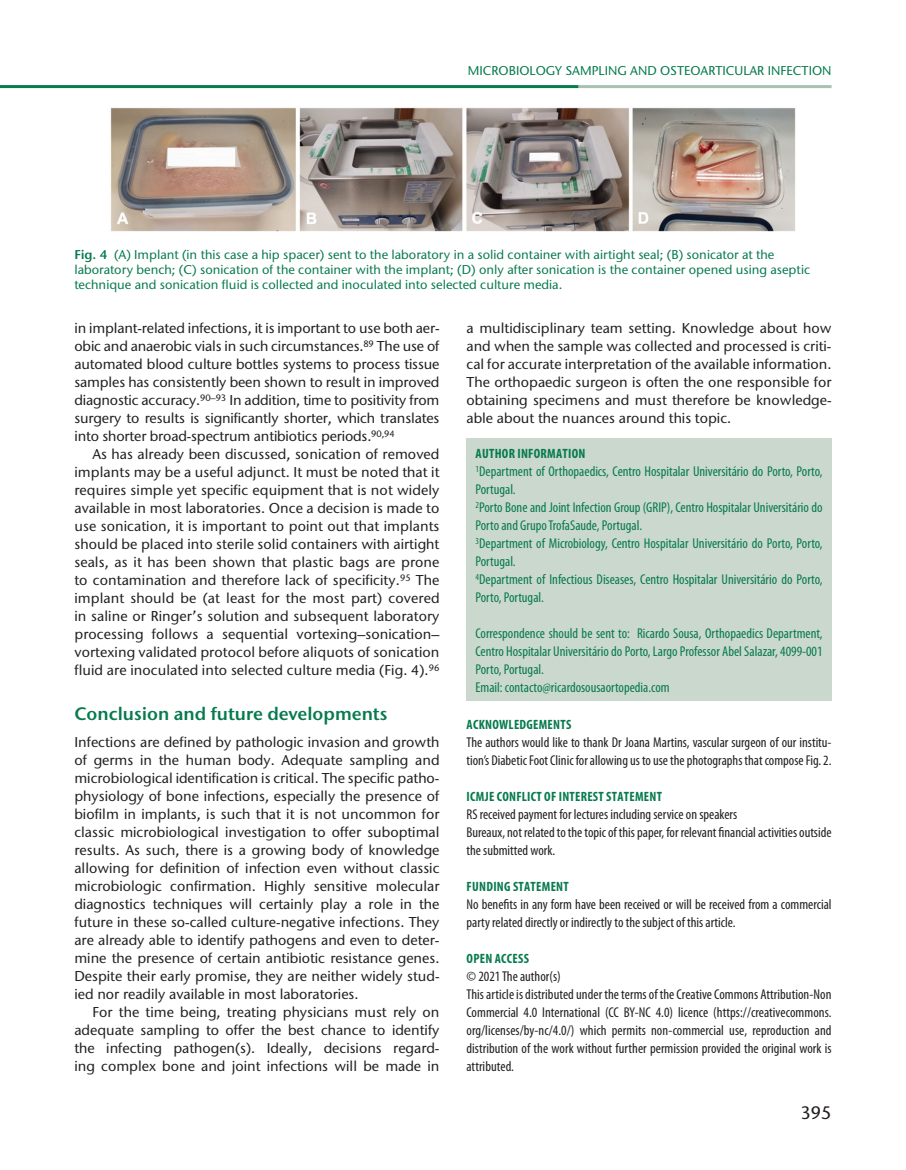
<style>
.page{position:relative;width:906px;height:1170px;background:#fff}
.page>*{position:absolute;margin:0;border:0;box-sizing:border-box;transform-origin:0 0}
.t1{font:600 18px "Stone Sans ITC Pro";color:#077a4e}
.t2{font:500 18px "Stone Sans ITC Pro";color:#231f20}
.t3{font:500 14.25px/18px "Stone Sans ITC Pro";color:#231f20;text-align:justify}
.t4{font:condensed 14.25px/18px "Myriad Pro";color:#231f20}
.t5{font:condensed 14.25px/18px "Myriad Pro";color:#077a4e}
.t6{font:700 condensed 13.5px "Myriad Pro";letter-spacing:.02em;color:#077a4e}
.t7{font:500 12.75px/15px "Stone Sans ITC Pro";color:#077a4e}
.s1{font-weight:600}
</style>
<div class="page">
<hr style="left:578px;top:85px;width:253px;height:3px;background:#a9c1b0">
<hr style="left:0;top:85px;width:578px;height:3px;background:#077a4e">
<div style="left:466px;top:439px;width:365px;height:262px;background:#cad8cd"></div>
<img style="left:110px;top:107px;width:686px;height:125px">
<p class="t7" style="left:468px;top:63px;width:21px">Microbiolog</p>
<p class="t7" style="left:555px;top:63px;width:20px">y sam</p>
<p class="t7" style="left:592px;top:63px;width:15px">pling</p>
<p class="t7" style="left:630px;top:63px;width:10px">and</p>
<p class="t7" style="left:660px;top:63px;width:9px">osteoartic</p>
<p class="t7" style="left:734px;top:63px;width:17px">ular</p>
<p class="t7" style="left:767px;top:63px;width:27px">infection</p>
<p class="t7" style="left:74px;top:247px;width:737px"><span class="s1">Fig. 4</span> (A) Implant (in this case a hip spacer) sent to the laboratory in a solid container with airtight seal; (B) sonicator at the laboratory bench; (C) sonication of the container with the implant; (D) only after sonication is the container opened using aseptic technique and sonication fluid is collected and inoculated into selected culture media.</p>
<p class="t3" style="left:74px;top:318px;width:367px">in implant-related infections, it is important to use both aer&shy;obic and anaerobic vials in such circumstances.<sup>89</sup> The use of automated blood culture bottles systems to process tissue samples has consistently been shown to result in improved diagnostic accuracy.<sup>90–93</sup> In addition, time to positivity from surgery to results is significantly shorter, which translates into shorter broad-spectrum antibiotics periods.<sup>90,94</sup></p>
<p class="t3" style="left:74px;top:444px;width:366px;text-indent:18px">As has already been discussed, sonication of removed implants may be a useful adjunct. It must be noted that it requires simple yet specific equipment that is not widely available in most laboratories. Once a decision is made to use sonication, it is important to point out that implants should be placed into sterile solid containers with airtight seals, as it has been shown that plastic bags are prone to contamination and therefore lack of specificity.<sup>95</sup> The implant should be (at least for the most part) covered in saline or Ringer’s solution and subsequent laboratory processing follows a sequential vortexing–sonication– vortexing validated protocol before aliquots of sonication fluid are inoculated into selected culture media (Fig. 4).<sup>96</sup></p>
<p class="t1" style="left:74px;top:702px;width:314px">Conclusion and future developments</p>
<p class="t3" style="left:74px;top:732px;width:367px">Infections are defined by pathologic invasion and growth of germs in the human body. Adequate sampling and microbiological identification is critical. The specific patho&shy;physiology of bone infections, especially the presence of biofilm in implants, is such that it is not uncommon for classic microbiological investigation to offer suboptimal results. As such, there is a growing body of knowledge allowing for definition of infection even without classic microbiologic confirmation. Highly sensitive molecular diagnostics techniques will certainly play a role in the future in these so-called culture-negative infections. They are already able to identify pathogens and even to deter&shy;mine the presence of certain antibiotic resistance genes.<br>Despite their early promise, they are neither widely stud&shy;ied nor readily available in most laboratories.</p>
<p class="t3" style="left:74px;top:1002px;width:366px;text-indent:18px">For the time being, treating physicians must rely on adequate sampling to offer the best chance to identify the infecting pathogen(s). Ideally, decisions regard&shy;ing complex bone and joint infections will be made in</p>
<p class="t3" style="left:466px;top:318px;width:366px">a multidisciplinary team setting. Knowledge about how and when the sample was collected and processed is criti&shy;cal for accurate interpretation of the available information.<br>The orthopaedic surgeon is often the one responsible for obtaining specimens and must therefore be knowledge&shy;able about the nuances around this topic.</p>
<p class="t6" style="left:475px;top:445px;width:79px">AUTHOR INFORMATION</p>
<p class="t5" style="left:475px;top:462px;width:348px"><sup>1</sup>Department of Orthopaedics, Centro Hospitalar Universitário do Porto, Porto, Portugal.<br><sup>2</sup>Porto Bone and Joint Infection Group (GRIP), Centro Hospitalar Universitário do Porto and Grupo TrofaSaude, Portugal.<br><sup>3</sup>Department of Microbiology, Centro Hospitalar Universitário do Porto, Porto, Portugal.<br><sup>4</sup>Department of Infectious Diseases, Centro Hospitalar Universitário do Porto, Porto, Portugal.</p>
<p class="t5" style="left:475px;top:624px;width:348px">Correspondence should be sent to: Ricardo Sousa, Orthopaedics Department, Centro Hospitalar Universitário do Porto, Largo Professor Abel Salazar, 4099-001<br>Porto, Portugal.<br>Email: contacto@ricardosousaortopedia.com</p>
<p class="t6" style="left:466px;top:715px;width:106px">ACKNOWLEDGEMENTS</p>
<p class="t4" style="left:466px;top:733px;width:366px">The authors would like to thank Dr Joana Martins, vascular surgeon of our institu&shy;tion’s Diabetic Foot Clinic for allowing us to use the photographs that compose Fig. 2.</p>
<p class="t6" style="left:466px;top:787px;width:62px">ICMJE CON FLICT</p>
<p class="t6" style="left:544px;top:787px;width:21px">OF INTE</p>
<p class="t6" style="left:581px;top:787px;width:33px">REST STATEMENT</p>
<p class="t4" style="left:466px;top:805px;width:366px">RS received payment for lectures including service on speakers<br>Bureaux, not related to the topic of this paper, for relevant financial activities outside the submitted work.</p>
<p class="t6" style="left:466px;top:877px;width:20px">FUNDING</p>
<p class="t6" style="left:513px;top:877px;width:8px">STATEMENT</p>
<p class="t4" style="left:466px;top:895px;width:366px">No benefits in any form have been received or will be received from a commercial party related directly or indirectly to the subject of this article.</p>
<p class="t6" style="left:466px;top:949px;width:35px">OPEN ACCESS</p>
<p class="t4" style="left:466px;top:967px;width:366px">© 2021 The author(s)<br>This article is distributed under the terms of the Creative Commons Attribution-Non Commercial 4.0 International (CC BY-NC 4.0) licence (https://creativecommons. org/licenses/by-nc/4.0/) which permits non-commercial use, reproduction and distribution of the work without further permission provided the original work is attributed.</p>
<p class="t2" style="left:800px;top:1101px;width:32px">395</p>
</div>
